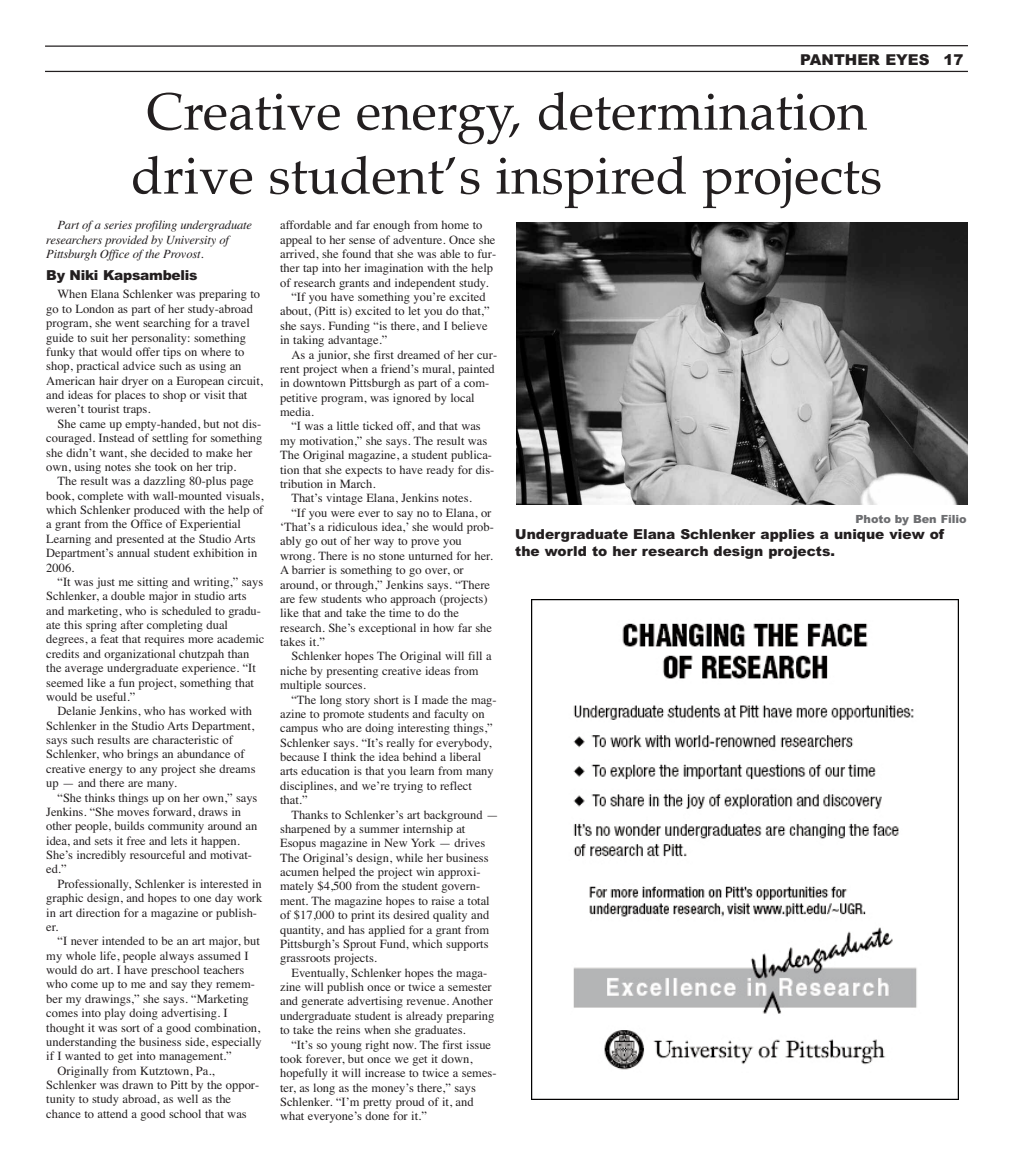
<style>
.page{position:relative;width:1013px;height:1170px;background:#fff}
.page>*{position:absolute;margin:0;border:0;box-sizing:border-box;transform-origin:0 0}
.t1{font:52.5px/64px "Palatino";color:#231f20}
.t2{font:900 15px "Arial";color:#231f20}
.t3{font:900 13.75px/16.5px "Arial";color:#231f20}
.t4{font:900 13.75px "Arial";letter-spacing:-.02em;color:#231f20}
.t5{font:12.5px/14.4px "Times";color:#231f20}
.t6{font:italic 12.5px/14.4px "Times";letter-spacing:-.015em;color:#231f20}
.t7{font:900 11.25px "Arial";letter-spacing:-.005em;color:#6c6d70}
</style>
<div class="page">
<hr style="left:45px;top:71px;width:923px;height:1px;background:#231f20">
<svg style="left:45px;top:45px;width:923px;height:2px;background:#747272"></svg>
<img style="left:531px;top:599px;width:427px;height:501px">
<img style="left:516px;top:222px;width:452px;height:282px">
<p class="t2" style="left:800px;top:51px;width:165px">PANTHER EYES 17</p>
<h1 class="t1" style="left:131px;top:80px;width:752px">Creative energy, determination drive student’s inspired projects</h1>
<p class="t6" style="left:46px;top:218px;width:207px;text-indent:11px">Part of a series profiling undergraduate researchers provided by University of<br>Pittsburgh Office of the Provost.</p>
<p class="t4" style="left:46px;top:268px;width:153px">By Niki Kapsambelis</p>
<p class="t5" style="left:46px;top:287px;width:218px;text-indent:11px">When Elana Schlenker was preparing to go to London as part of her study-abroad program, she went searching for a travel guide to suit her personality: something funky that would offer tips on where to shop, practical advice such as using an American hair dryer on a European circuit, and ideas for places to shop or visit that weren’t tourist traps.</p>
<p class="t5" style="left:46px;top:416px;width:218px;text-indent:11px">She came up empty-handed, but not dis&shy;couraged. Instead of settling for something she didn’t want, she decided to make her own, using notes she took on her trip.</p>
<p class="t5" style="left:46px;top:474px;width:219px;text-indent:11px">The result was a dazzling 80-plus page book, complete with wall-mounted visuals, which Schlenker produced with the help of a grant from the Office of Experiential Learning and presented at the Studio Arts Department’s annual student exhibition in 2006.</p>
<p class="t5" style="left:46px;top:574px;width:220px;text-indent:11px">“It was just me sitting and writing,” says Schlenker, a double major in studio arts and marketing, who is scheduled to gradu&shy;ate this spring after completing dual degrees, a feat that requires more academic credits and organizational chutzpah than the average undergraduate experience. “It seemed like a fun project, something that would be useful.”</p>
<p class="t5" style="left:46px;top:704px;width:211px;text-indent:11px">Delanie Jenkins, who has worked with Schlenker in the Studio Arts Department, says such results are characteristic of Schlenker, who brings an abundance of creative energy to any project she dreams up — and there are many.</p>
<p class="t5" style="left:46px;top:790px;width:213px;text-indent:11px">“She thinks things up on her own,” says Jenkins. “She moves forward, draws in other people, builds community around an idea, and sets it free and lets it happen.<br>She’s incredibly resourceful and motivat&shy;ed.”</p>
<p class="t5" style="left:46px;top:876px;width:218px;text-indent:11px">Professionally, Schlenker is interested in graphic design, and hopes to one day work in art direction for a magazine or publish&shy;er.</p>
<p class="t5" style="left:57px;top:934px;width:204px">“I never intended to be an art major, but</p>
<p class="t5" style="left:46px;top:948px;width:204px">my whole life, people always assumed I</p>
<p class="t5" style="left:46px;top:963px;width:199px">would do art. I have preschool teachers</p>
<p class="t5" style="left:46px;top:977px;width:210px">who come up to me and say they remem-</p>
<p class="t5" style="left:46px;top:991px;width:204px">ber my drawings,” she says. “Marketing</p>
<p class="t5" style="left:46px;top:1006px;width:183px">comes into play doing advertising. I</p>
<p class="t5" style="left:46px;top:1020px;width:215px">thought it was sort of a good combination,</p>
<p class="t5" style="left:46px;top:1034px;width:217px">understanding the business side, especially</p>
<p class="t5" style="left:46px;top:1049px;width:187px">if I wanted to get into management.”</p>
<p class="t5" style="left:58px;top:1063px;width:159px">Originally from Kutztown, Pa.,</p>
<p class="t5" style="left:46px;top:1078px;width:214px">Schlenker was drawn to Pitt by the oppor-</p>
<p class="t5" style="left:46px;top:1092px;width:186px">tunity to study abroad, as well as the</p>
<p class="t5" style="left:46px;top:1106px;width:202px">chance to attend a good school that was</p>
<p class="t5" style="left:280px;top:218px;width:204px">affordable and far enough from home to</p>
<p class="t5" style="left:280px;top:232px;width:217px">appeal to her sense of adventure. Once she</p>
<p class="t5" style="left:280px;top:246px;width:217px">arrived, she found that she was able to fur-</p>
<p class="t5" style="left:280px;top:261px;width:214px">ther tap into her imagination with the help</p>
<p class="t5" style="left:280px;top:275px;width:210px">of research grants and independent study.</p>
<p class="t5" style="left:291px;top:290px;width:196px">“If you have something you’re excited</p>
<p class="t5" style="left:280px;top:304px;width:211px">about, (Pitt is) excited to let you do that,”</p>
<p class="t5" style="left:280px;top:318px;width:209px">she says. Funding “is there, and I believe</p>
<p class="t5" style="left:280px;top:333px;width:109px">in taking advantage.”</p>
<p class="t5" style="left:291px;top:347px;width:207px">As a junior, she first dreamed of her cur-</p>
<p class="t5" style="left:280px;top:361px;width:216px">rent project when a friend’s mural, painted</p>
<p class="t5" style="left:280px;top:376px;width:211px">in downtown Pittsburgh as part of a com-</p>
<p class="t5" style="left:280px;top:390px;width:196px">petitive program, was ignored by local</p>
<p class="t5" style="left:280px;top:405px;width:35px">media.</p>
<p class="t5" style="left:291px;top:419px;width:191px">“I was a little ticked off, and that was</p>
<p class="t5" style="left:280px;top:433px;width:209px">my motivation,” she says. The result was</p>
<p class="t5" style="left:280px;top:448px;width:213px">The Original magazine, a student publica-</p>
<p class="t5" style="left:280px;top:462px;width:216px">tion that she expects to have ready for dis-</p>
<p class="t5" style="left:280px;top:476px;width:97px">tribution in March.</p>
<p class="t5" style="left:291px;top:491px;width:182px">That’s vintage Elana, Jenkins notes.</p>
<p class="t5" style="left:291px;top:505px;width:201px">“If you were ever to say no to Elana, or</p>
<p class="t5" style="left:280px;top:520px;width:215px">‘That’s a ridiculous idea,’ she would prob-</p>
<p class="t5" style="left:280px;top:534px;width:183px">ably go out of her way to prove you</p>
<p class="t5" style="left:280px;top:548px;width:214px">wrong. There is no stone unturned for her.</p>
<p class="t5" style="left:280px;top:563px;width:185px">A barrier is something to go over, or</p>
<p class="t5" style="left:280px;top:577px;width:211px">around, or through,” Jenkins says. “There</p>
<p class="t5" style="left:280px;top:591px;width:209px">are few students who approach (projects)</p>
<p class="t5" style="left:280px;top:606px;width:180px">like that and take the time to do the</p>
<p class="t5" style="left:280px;top:620px;width:213px">research. She’s exceptional in how far she</p>
<p class="t5" style="left:280px;top:635px;width:46px">takes it.”</p>
<p class="t5" style="left:291px;top:649px;width:202px">Schlenker hopes The Original will fill a</p>
<p class="t5" style="left:280px;top:663px;width:200px">niche by presenting creative ideas from</p>
<p class="t5" style="left:280px;top:678px;width:87px">multiple sources.</p>
<p class="t5" style="left:291px;top:692px;width:207px">“The long story short is I made the mag-</p>
<p class="t5" style="left:280px;top:706px;width:206px">azine to promote students and faculty on</p>
<p class="t5" style="left:280px;top:721px;width:214px">campus who are doing interesting things,”</p>
<p class="t5" style="left:280px;top:735px;width:213px">Schlenker says. “It’s really for everybody,</p>
<p class="t5" style="left:280px;top:750px;width:203px">because I think the idea behind a liberal</p>
<p class="t5" style="left:280px;top:764px;width:215px">arts education is that you learn from many</p>
<p class="t5" style="left:280px;top:778px;width:193px">disciplines, and we’re trying to reflect</p>
<p class="t5" style="left:280px;top:793px;width:29px">that.”</p>
<p class="t5" style="left:291px;top:807px;width:209px">Thanks to Schlenker’s art background —</p>
<p class="t5" style="left:280px;top:821px;width:187px">sharpened by a summer internship at</p>
<p class="t5" style="left:280px;top:836px;width:206px">Esopus magazine in New York — drives</p>
<p class="t5" style="left:280px;top:850px;width:210px">The Original’s design, while her business</p>
<p class="t5" style="left:280px;top:865px;width:202px">acumen helped the project win approxi-</p>
<p class="t5" style="left:280px;top:879px;width:202px">mately $4,500 from the student govern-</p>
<p class="t5" style="left:280px;top:893px;width:211px">ment. The magazine hopes to raise a total</p>
<p class="t5" style="left:280px;top:908px;width:211px">of $17,000 to print its desired quality and</p>
<p class="t5" style="left:280px;top:922px;width:210px">quantity, and has applied for a grant from</p>
<p class="t5" style="left:280px;top:936px;width:210px">Pittsburgh’s Sprout Fund, which supports</p>
<p class="t5" style="left:280px;top:951px;width:98px">grassroots projects.</p>
<p class="t5" style="left:291px;top:965px;width:197px">Eventually, Schlenker hopes the maga-</p>
<p class="t5" style="left:280px;top:980px;width:213px">zine will publish once or twice a semester</p>
<p class="t5" style="left:280px;top:994px;width:214px">and generate advertising revenue. Another</p>
<p class="t5" style="left:280px;top:1008px;width:216px">undergraduate student is already preparing</p>
<p class="t5" style="left:280px;top:1023px;width:187px">to take the reins when she graduates.</p>
<p class="t5" style="left:291px;top:1037px;width:201px">“It’s so young right now. The first issue</p>
<p class="t5" style="left:280px;top:1051px;width:194px">took forever, but once we get it down,</p>
<p class="t5" style="left:280px;top:1066px;width:218px">hopefully it will increase to twice a semes-</p>
<p class="t5" style="left:280px;top:1080px;width:197px">ter, as long as the money’s there,” says</p>
<p class="t5" style="left:280px;top:1095px;width:195px">Schlenker. “I’m pretty proud of it, and</p>
<p class="t5" style="left:280px;top:1109px;width:148px">what everyone’s done for it.”</p>
<p class="t7" style="left:855px;top:513px;width:113px">Photo by Ben Filio</p>
<p class="t3" style="left:515px;top:526px;width:430px">Undergraduate Elana Schlenker applies a unique view of the world to her research design projects.</p>
</div>
